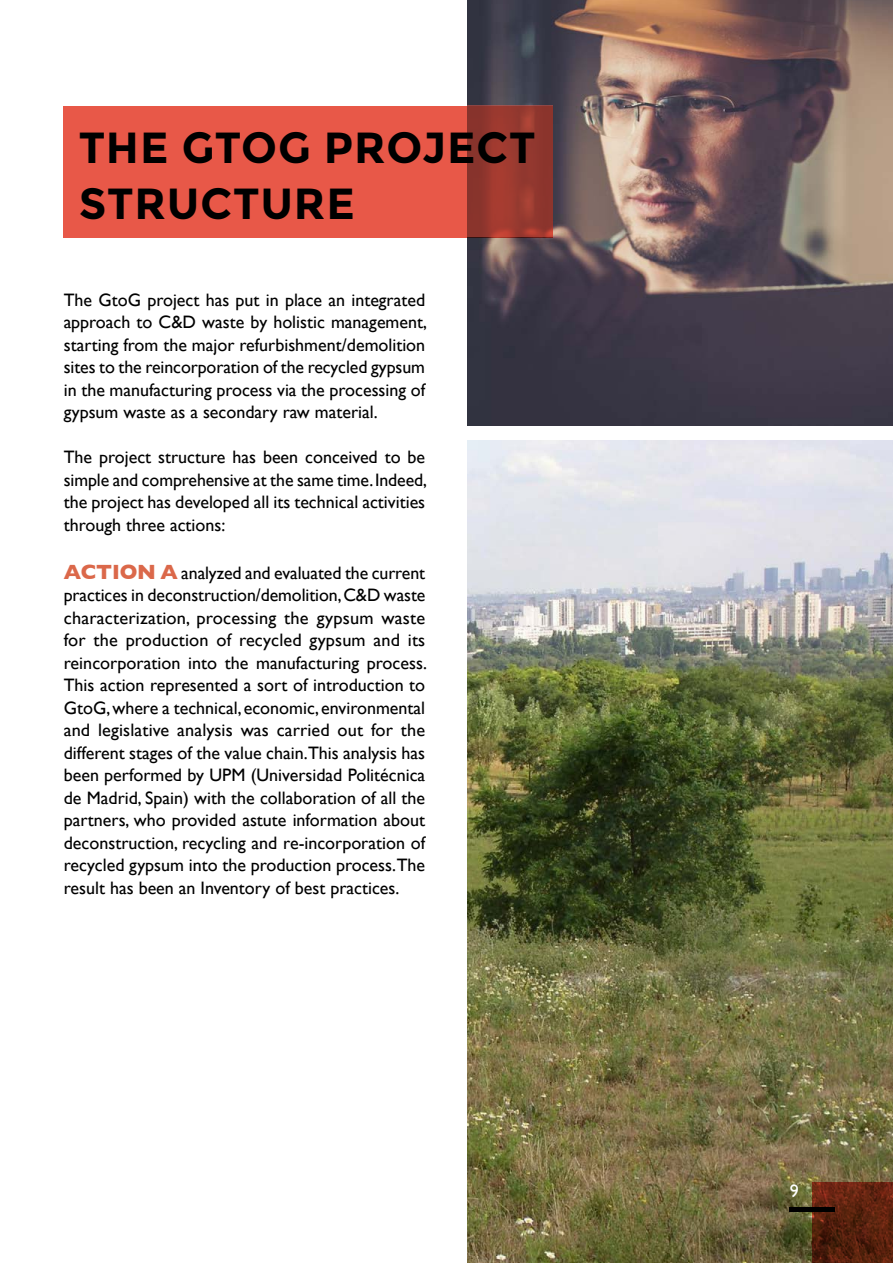
<style>
.page{position:relative;width:893px;height:1263px;background:#fff}
.page>*{position:absolute;margin:0;border:0;box-sizing:border-box;transform-origin:0 0}
.t1{font:700 43.5px/55.5px "Montserrat";letter-spacing:.02em;color:#000}
.t2{font:18px/22.5px "Gill Sans";color:#000;text-align:justify}
.t3{font:18px "Gill Sans";color:#fff}
.s1{font-weight:700;font-size:21px;color:#db684a}
</style>
<div class="page">
<img style="left:468px;top:440px;width:425px;height:823px">
<hr style="left:0;top:778px;width:1px;height:485px;background:#ffea7f">
<img style="left:0;top:825px;width:1px;height:332px">
<svg style="left:812px;top:1182px;width:81px;height:81px"></svg>
<hr style="left:790px;top:1208px;width:45px;height:4px;background:#000">
<img style="left:468px;top:0;width:425px;height:425px">
<div style="left:64px;top:106px;width:489px;height:132px;background:#e85848"></div>
<svg style="left:468px;top:106px;width:85px;height:131px;fill:#93382f"></svg>
<h1 class="t1" style="left:79px;top:120px;width:459px">THE GTOG PROJECT<br>STRUCTURE</h1>
<p class="t2" style="left:64px;top:288px;width:365px">The GtoG project has put in place an integrated approach to C&amp;D waste by holistic management, starting from the major refurbishment/demolition sites to the reincorporation of the recycled gypsum in the manufacturing process via the processing of gypsum waste as a secondary raw material.</p>
<p class="t2" style="left:64px;top:446px;width:365px">The project structure has been conceived to be simple and comprehensive at the same time. Indeed, the project has developed all its technical activities through three actions:</p>
<p class="t2" style="left:64px;top:561px;width:365px"><span class="s1">ACTION A</span> analyzed and evaluated the current practices in deconstruction/demolition, C&amp;D waste characterization, processing the gypsum waste for the production of recycled gypsum and its reincorporation into the manufacturing process.<br>This action represented a sort of introduction to GtoG, where a technical, economic, environmental and legislative analysis was carried out for the different stages of the value chain.This analysis has been performed by UPM (Universidad Politécnica de Madrid, Spain) with the collaboration of all the partners, who provided astute information about deconstruction, recycling and re-incorporation of recycled gypsum into the production process.The result has been an Inventory of best practices.</p>
<p class="t3" style="left:790px;top:1180px;width:10px">9</p>
</div>
